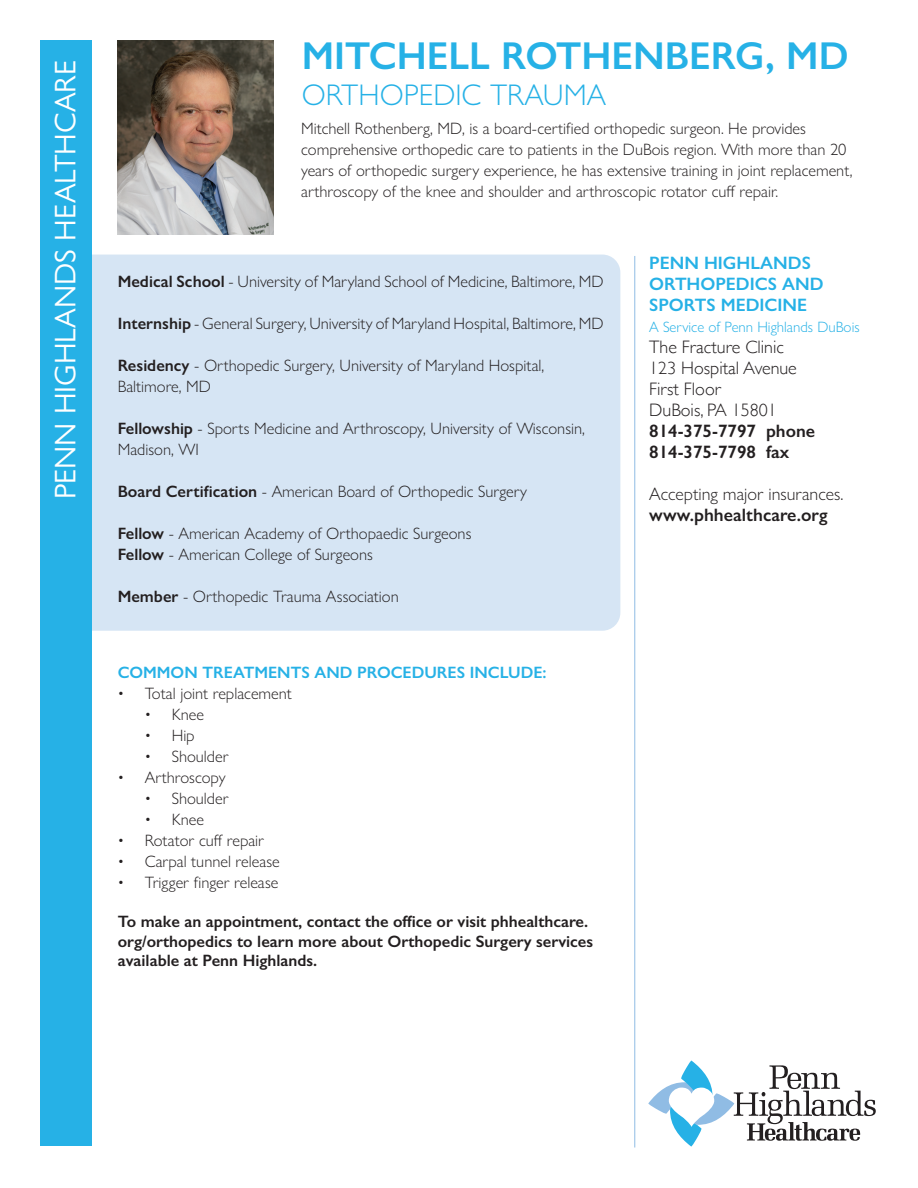
<style>
.page{position:relative;width:918px;height:1188px;background:#fff}
.page>*{position:absolute;margin:0;border:0;box-sizing:border-box;transform-origin:0 0}
.t1{font:600 39px "Gill Sans Nova";color:#26b1e6}
.t2{font:30px "Gill Sans Nova";color:#fff}
.t3{font:300 30px "Gill Sans Nova";color:#26b1e6}
.t4{font:300 18px/21px "Gill Sans";color:#231f20}
.t5{font:600 18px/21px "Gill Sans Nova";color:#26b1e6}
.t6{font:600 18px/21px "Gill Sans";color:#231f20}
.t7{font:300 18px "Gill Sans Nova";color:#231f20}
.t8{font:600 18px "Gill Sans Nova";color:#231f20}
.t9{font:300 16.5px/21px "Gill Sans Nova";color:#231f20}
.t10{font:600 16.5px/19.5px "Gill Sans";color:#231f20}
.t11{font:600 16.5px "Gill Sans Nova";color:#26b1e6}
.t12{font:300 15px "Gill Sans Nova";color:#26b1e6}
.s1{font-weight:600}
</style>
<div class="page">
<img style="left:118px;top:40px;width:155px;height:195px">
<div style="left:59px;top:255px;width:561px;height:376px;background:#d6e5f4;border-radius:18px"></div>
<div style="left:40px;top:41px;width:52px;height:1105px;background:#26b1e6"></div>
<hr style="left:634px;top:256px;width:1px;height:892px;background:#90bce4">
<svg style="left:648px;top:1060px;width:228px;height:86px"></svg>
<h2 class="t2" style="left:47px;top:499px;width:441px;rotate:-90deg">PENN HIGHLANDS HEALTHCARE</h2>
<h1 class="t1" style="left:302px;top:32px;width:548px">MITCHELL ROTHENBERG, MD</h1>
<h2 class="t3" style="left:302px;top:76px;width:306px">ORTHOPEDIC TRAUMA</h2>
<p class="t9" style="left:301px;top:118px;width:553px">Mitchell Rothenberg, MD, is a board-certified orthopedic surgeon. He provides comprehensive orthopedic care to patients in the DuBois region. With more than 20 years of orthopedic surgery experience, he has extensive training in joint replacement, arthroscopy of the knee and shoulder and arthroscopic rotator cuff repair.</p>
<p class="t9" style="left:118px;top:271px;width:487px"><span class="s1">Medical School</span> - University of Maryland School of Medicine, Baltimore, MD</p>
<p class="t9" style="left:118px;top:313px;width:487px"><span class="s1">Internship</span> - General Surgery, University of Maryland Hospital, Baltimore, MD</p>
<p class="t9" style="left:118px;top:355px;width:428px"><span class="s1">Residency</span> - Orthopedic Surgery, University of Maryland Hospital,<br>Baltimore, MD</p>
<p class="t9" style="left:118px;top:418px;width:469px"><span class="s1">Fellowship</span> - Sports Medicine and Arthroscopy, University of Wisconsin,<br>Madison, WI</p>
<p class="t9" style="left:118px;top:481px;width:411px"><span class="s1">Board Certification</span> - American Board of Orthopedic Surgery</p>
<p class="t9" style="left:118px;top:523px;width:355px"><span class="s1">Fellow</span> - American Academy of Orthopaedic Surgeons<br><span class="s1">Fellow</span> - American College of Surgeons</p>
<p class="t9" style="left:118px;top:586px;width:283px"><span class="s1">Member</span> - Orthopedic Trauma Association</p>
<p class="t11" style="left:118px;top:663px;width:430px">COMMON TREATMENTS AND PROCEDURES INCLUDE:</p>
<p class="t9" style="left:118px;top:683px;width:176px">• Total joint replacement</p>
<p class="t9" style="left:145px;top:704px;width:61px">• Knee</p>
<p class="t9" style="left:145px;top:725px;width:51px">• Hip</p>
<p class="t9" style="left:145px;top:746px;width:85px">• Shoulder</p>
<p class="t9" style="left:118px;top:767px;width:109px">• Arthroscopy</p>
<p class="t9" style="left:145px;top:788px;width:85px">• Shoulder</p>
<p class="t9" style="left:145px;top:809px;width:61px">• Knee</p>
<p class="t9" style="left:118px;top:830px;width:148px">• Rotator cuff repair</p>
<p class="t9" style="left:118px;top:851px;width:164px">• Carpal tunnel release</p>
<p class="t9" style="left:118px;top:872px;width:162px">• Trigger finger release</p>
<p class="t10" style="left:118px;top:912px;width:477px">To make an appointment, contact the office or visit phhealthcare. org/orthopedics to learn more about Orthopedic Surgery services available at Penn Highlands.</p>
<p class="t5" style="left:649px;top:252px;width:176px">PENN HIGHLANDS<br>ORTHOPEDICS AND<br>SPORTS MEDICINE</p>
<p class="t12" style="left:649px;top:318px;width:212px">A Service of Penn Highlands DuBois</p>
<p class="t4" style="left:649px;top:336px;width:149px">The Fracture Clinic<br>123 Hospital Avenue<br>First Floor<br>DuBois, PA 15801</p>
<p class="t6" style="left:649px;top:420px;width:167px">814-375-7797 phone<br>814-375-7798 fax</p>
<p class="t7" style="left:649px;top:483px;width:196px">Accepting major insurances.</p>
<p class="t8" style="left:649px;top:504px;width:180px">www.phhealthcare.org</p>
</div>
